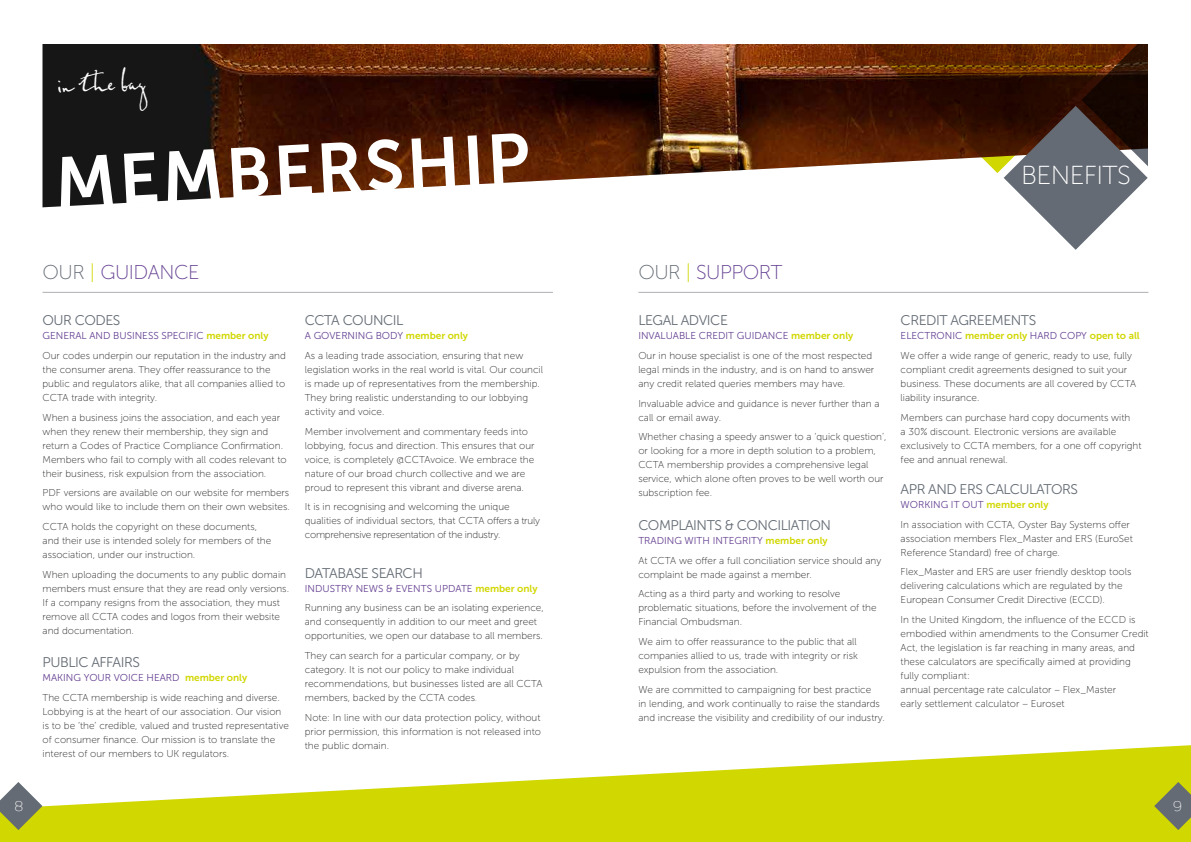
<style>
.page{position:relative;width:1191px;height:842px;background:#fff}
.page>*{position:absolute;margin:0;border:0;box-sizing:border-box;transform-origin:0 0}
.t1{font:70.3px "Museo Sans 700";color:#fff}
.t2{font:28.3px "Federico";color:#fff}
.t3{font:26px "Museo Sans 100";letter-spacing:-.025em;color:#fff}
.t4{font:20px "Museo Sans 100";letter-spacing:-.025em;color:#643f92}
.t5{font:14px "Museo Sans 300";letter-spacing:-.035em;color:#646b74}
.t6{font:300 14px "Enzo Offc";color:#fff}
.t7{font:10px/14px "Museo Sans 100";color:#282827}
.t8{font:10px "Museo Sans 300";color:#643f92}
.t9{font:10px "Museo Sans 700";color:#d1d700}
.s1{color:#646b74}
.s2{color:#d1d700}
.s3{font-family:"Museo Sans 700";color:#d1d700}
.s4{font-size:7px}
.s5{font-family:"Museo Sans 300";color:#643f92}
</style>
<div class="page">
<img style="left:43px;top:44px;width:784px;height:163px">
<svg style="left:0;top:745px;width:1191px;height:97px;fill:#d1d700"></svg>
<svg style="left:0;top:782px;width:42px;height:48px"></svg>
<svg style="left:1154px;top:782px;width:37px;height:48px;background:#919843"></svg>
<svg style="left:827px;top:44px;width:176px;height:129px;background:#5a2f18"></svg>
<svg style="left:1003px;top:44px;width:145px;height:206px"></svg>
<hr style="left:43px;top:292px;width:510px;height:1px;background:#afaeb3">
<hr style="left:638px;top:292px;width:510px;height:1px;background:#afaeb3">
<h2 class="t2" style="left:56px;top:66px;width:88px;rotate:-3deg">in the bag</h2>
<h1 class="t1" style="left:53px;top:144px;width:477px;rotate:-3deg">MEMBERSHIP</h1>
<h3 class="t4" style="left:43px;top:261px;width:159px"><span class="s1">OUR</span> <span class="s2">|</span> GUIDANCE</h3>
<h3 class="t5" style="left:43px;top:313px;width:79px">OUR CODES</h3>
<p class="t8" style="left:43px;top:330px;width:228px">GENERAL AND BUSINESS SPECIFIC <span class="s3">member only</span></p>
<p class="t7" style="left:43px;top:348px;width:245px">Our codes underpin our reputation in the industry and the consumer arena. They offer reassurance to the public and regulators alike, that all companies allied to CCTA trade with integrity.</p>
<p class="t7" style="left:43px;top:410px;width:246px">When a business joins the association, and each year when they renew their membership, they sign and return a Codes of Practice Compliance Confirmation.<br>Members who fail to comply with all codes relevant to their business, risk expulsion from the association.</p>
<p class="t7" style="left:43px;top:486px;width:249px">PDF versions are available on our website for members who would like to include them on their own websites.</p>
<p class="t7" style="left:43px;top:520px;width:230px">CCTA holds the copyright on these documents, and their use is intended solely for members of the association, under our instruction.</p>
<p class="t7" style="left:43px;top:567px;width:248px">When uploading the documents to any public domain members must ensure that they are read only versions.<br>If a company resigns from the association, they must remove all CCTA codes and logos from their website and documentation.</p>
<h3 class="t5" style="left:43px;top:655px;width:99px">PUBLIC AFFAIRS</h3>
<p class="t8" style="left:43px;top:672px;width:206px">MAKING YOUR VOICE HEARD <span class="s3">member only</span></p>
<p class="t7" style="left:43px;top:691px;width:248px">The CCTA membership is wide reaching and diverse.<br>Lobbying is at the heart of our association. Our vision is to be ‘the’ credible, valued and trusted representative of consumer finance. Our mission is to translate the interest of our members to UK regulators.</p>
<h3 class="t5" style="left:305px;top:313px;width:100px">CCTA COUNCIL</h3>
<p class="t8" style="left:305px;top:330px;width:165px">A GOVERNING BODY <span class="s3">member only</span></p>
<p class="t7" style="left:305px;top:348px;width:240px">As a leading trade association, ensuring that new legislation works in the real world is vital. Our council is made up of representatives from the membership.<br>They bring realistic understanding to our lobbying activity and voice.</p>
<p class="t7" style="left:305px;top:424px;width:231px">Member involvement and commentary feeds into lobbying, focus and direction. This ensures that our voice, is completely @CCTAvoice. We embrace the nature of our broad church collective and we are proud to represent this vibrant and diverse arena.</p>
<p class="t7" style="left:305px;top:500px;width:237px">It is in recognising and welcoming the unique qualities of individual sectors, that CCTA offers a truly comprehensive representation of the industry.</p>
<h3 class="t5" style="left:305px;top:565px;width:119px">DATABASE SEARCH</h3>
<p class="t8" style="left:305px;top:583px;width:234px">INDUSTRY NEWS &amp; EVENTS UPDATE <span class="s3">member only</span></p>
<p class="t7" style="left:305px;top:601px;width:240px">Running any business can be an isolating experience, and consequently in addition to our meet and greet opportunities, we open our database to all members.</p>
<p class="t7" style="left:305px;top:649px;width:239px">They can search for a particular company, or by category. It is not our policy to make individual recommendations, but businesses listed are all CCTA members, backed by the CCTA codes<span class="s4">.</span></p>
<p class="t7" style="left:305px;top:710px;width:238px;text-align:justify">Note: In line with our data protection policy, without prior permission, this information is not released into the public domain.</p>
<h3 class="t3" style="left:1021px;top:161px;width:111px">BENEFITS</h3>
<h3 class="t4" style="left:638px;top:261px;width:146px"><span class="s1">OUR</span> <span class="s2">|</span> SUPPORT</h3>
<h3 class="t5" style="left:638px;top:313px;width:91px">LEGAL ADVICE</h3>
<p class="t8" style="left:638px;top:330px;width:216px">INVALUABLE CREDIT GUIDANCE <span class="s3">member only</span></p>
<p class="t7" style="left:638px;top:348px;width:237px">Our in house specialist is one of the most respected legal minds in the industry, and is on hand to answer any credit related queries members may have.</p>
<p class="t7" style="left:638px;top:396px;width:243px">Invaluable advice and guidance is never further than a call or email away.</p>
<p class="t7" style="left:638px;top:430px;width:250px">Whether chasing a speedy answer to a ‘quick question’, or looking for a more in depth solution to a problem, CCTA membership provides a comprehensive legal service, which alone often proves to be well worth our subscription fee.</p>
<h3 class="t5" style="left:638px;top:517px;width:194px">COMPLAINTS &amp; CONCILIATION</h3>
<p class="t8" style="left:638px;top:535px;width:191px">TRADING WITH INTEGRITY <span class="s3">member only</span></p>
<p class="t7" style="left:638px;top:553px;width:244px">At CCTA we offer a full conciliation service should any complaint be made against a member.</p>
<p class="t7" style="left:638px;top:587px;width:240px">Acting as a third party and working to resolve problematic situations, before the involvement of the<br>Financial Ombudsman.</p>
<p class="t7" style="left:638px;top:635px;width:221px;text-align:justify">We aim to offer reassurance to the public that all companies allied to us, trade with integrity or risk expulsion from the association.</p>
<p class="t7" style="left:638px;top:682px;width:248px">We are committed to campaigning for best practice<br>in lending, and work continually to raise the standards and increase the visibility and credibility of our industry.</p>
<h3 class="t5" style="left:900px;top:313px;width:137px">CREDIT AGREEMENTS</h3>
<p class="t9" style="left:900px;top:330px;width:240px"><span class="s5">ELECTRONIC</span> member only <span class="s5">HARD COPY</span> open to all</p>
<p class="t7" style="left:900px;top:348px;width:237px">We offer a wide range of generic, ready to use, fully compliant credit agreements designed to suit your business. These documents are all covered by CCTA liability insurance.</p>
<p class="t7" style="left:900px;top:410px;width:242px">Members can purchase hard copy documents with<br>a 30% discount. Electronic versions are available exclusively to CCTA members, for a one off copyright fee and annual renewal.</p>
<h3 class="t5" style="left:900px;top:481px;width:179px">APR AND ERS CALCULATORS</h3>
<p class="t8" style="left:900px;top:499px;width:149px">WORKING IT OUT <span class="s3">member only</span></p>
<p class="t7" style="left:900px;top:517px;width:234px">In association with CCTA, Oyster Bay Systems offer association members Flex_Master and ERS (EuroSet<br>Reference Standard) free of charge.</p>
<p class="t7" style="left:900px;top:565px;width:232px">Flex_Master and ERS are user friendly desktop tools delivering calculations which are regulated by the<br>European Consumer Credit Directive (ECCD).</p>
<p class="t7" style="left:900px;top:613px;width:250px">In the United Kingdom, the influence of the ECCD is embodied within amendments to the Consumer Credit Act, the legislation is far reaching in many areas, and these calculators are specifically aimed at providing fully compliant:<br>annual percentage rate calculator – Flex_Master<br>early settlement calculator – Euroset</p>
<h3 class="t6" style="left:14px;top:797px;width:11px">8</h3>
<h3 class="t6" style="left:1172px;top:797px;width:11px">9</h3>
</div>
